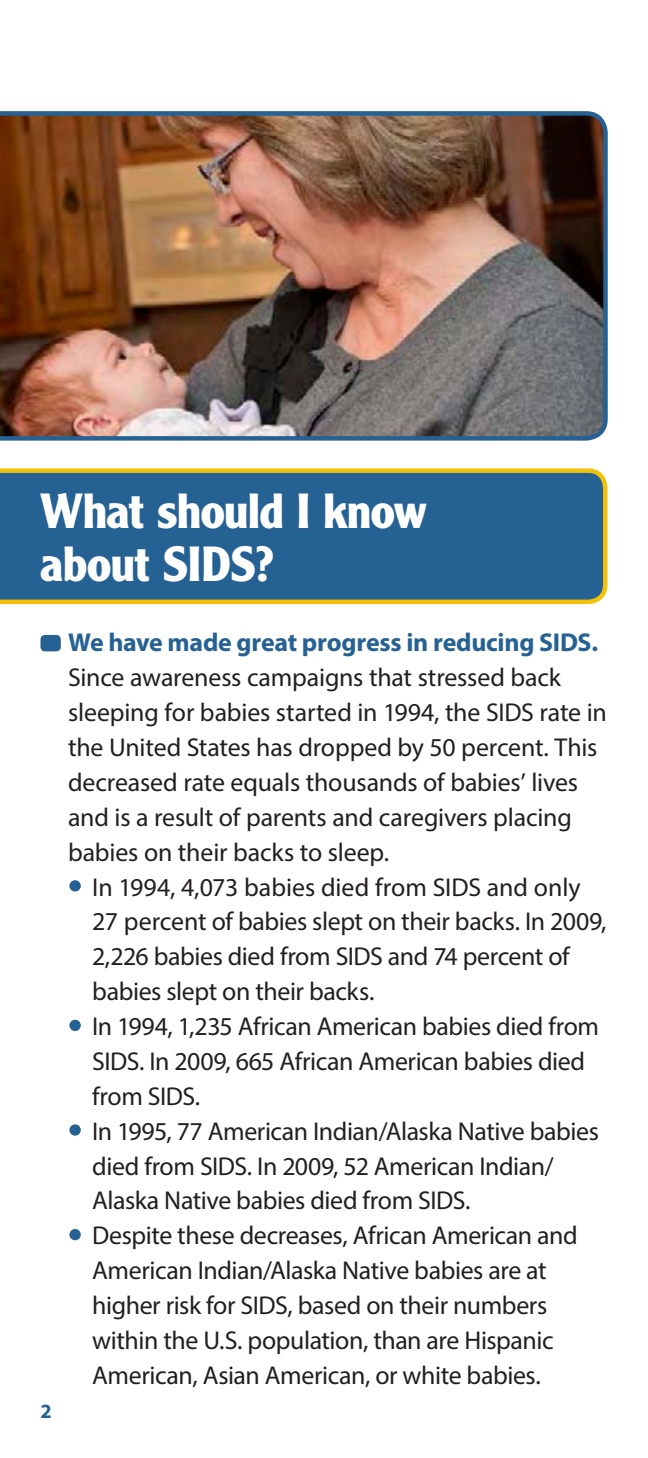
<style>
.page{position:relative;width:648px;height:1458px;background:#fff}
.page>*{position:absolute;margin:0;border:0;box-sizing:border-box;transform-origin:0 0}
.t1{font:700 48.38px/52.6px "Clearface Gothic LT Std";letter-spacing:-.01em;color:#fff}
.t2{font:25.88px/34.9px "Myriad Pro";letter-spacing:-.015em;color:#231f20}
.t3{font:700 20.25px "Myriad Pro";color:#266194}
.s1{font-weight:700;color:#266194}
.s2{font-size:54px;color:#266194}
</style>
<div class="page">
<img style="left:0;top:111px;width:608px;height:330px">
<svg style="left:0;top:468px;width:608px;height:137px;background:#36698b"></svg>
<div style="left:40px;top:635px;width:21px;height:16px;background:#266194;border-radius:4px"></div>
<h2 class="t1" style="left:40px;top:485px;width:388px">What should I know about SIDS?</h2>
<p class="t3" style="left:40px;top:1397px;width:13px">2</p>
<p class="t2" style="left:68px;top:625px;width:540px"><span class="s1">We have made great progress in reducing SIDS.<br></span>Since awareness campaigns that stressed back sleeping for babies started in 1994, the SIDS rate in the United States has dropped by 50 percent. This decreased rate equals thousands of babies’ lives and is a result of parents and caregivers placing babies on their backs to sleep.</p>
<p class="t2" style="left:92px;top:869px;width:516px;text-indent:-25px"><span class="s2">•</span> In 1994, 4,073 babies died from SIDS and only 27 percent of babies slept on their backs. In 2009, 2,226 babies died from SIDS and 74 percent of babies slept on their backs.</p>
<p class="t2" style="left:92px;top:1008px;width:508px;text-indent:-25px"><span class="s2">•</span> In 1994, 1,235 African American babies died from<br>SIDS. In 2009, 665 African American babies died from SIDS.</p>
<p class="t2" style="left:92px;top:1113px;width:508px;text-indent:-25px"><span class="s2">•</span> In 1995, 77 American Indian/Alaska Native babies died from SIDS. In 2009, 52 American Indian/<br>Alaska Native babies died from SIDS.</p>
<p class="t2" style="left:68px;top:1218px;width:512px;text-align:center"><span class="s2">•</span> Despite these decreases, African American and American Indian/Alaska Native babies are at higher risk for SIDS, based on their numbers within the U.S. population, than are Hispanic American, Asian American, or white babies.</p>
</div>
